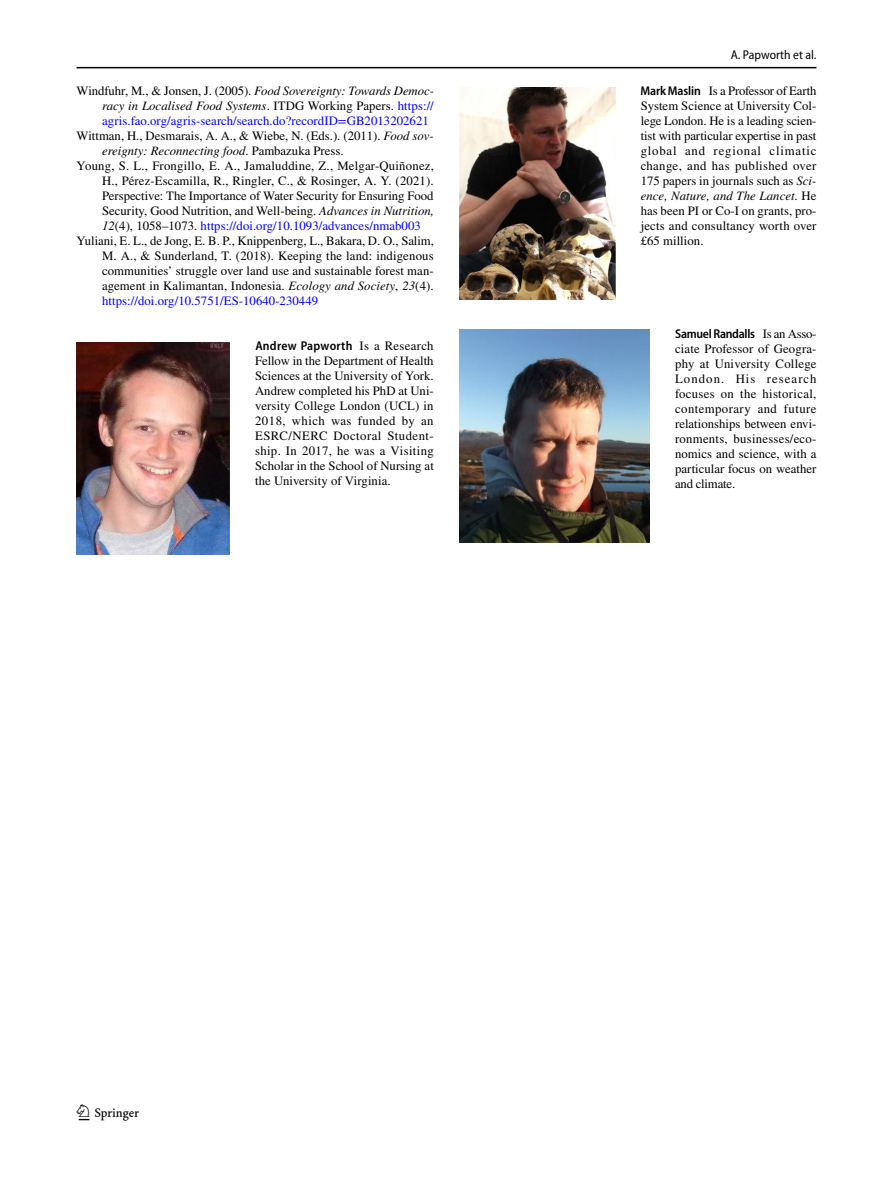
<style>
.page{position:relative;width:893px;height:1187px;background:#fff}
.page>*{position:absolute;margin:0;border:0;box-sizing:border-box;transform-origin:0 0}
.t1{font:22.5px "Springnew Regular 2";color:#000}
.t2{font:12.75px/15px "STIX";letter-spacing:.005em;color:#000;text-align:justify}
.t3{font:12.75px "STIX";letter-spacing:.005em;color:#00f}
.t4{font:italic 12.75px "STIX";color:#000}
.t5{font:600 semi-condensed 12.75px "Myriad Pro";letter-spacing:.02em;color:#000}
.t6{font:600 semi-condensed 12.75px "Myriad Pro";letter-spacing:-.01em;color:#000}
.t7{font:semi-condensed 12.75px "Myriad Pro";color:#000}
.s1{font-style:italic}
.s2{font-style:normal}
.s3{font-style:normal;color:#00f}
.s4{font-style:italic;color:#000}
.s5{color:#000}
.s6{font-family:"STIX";font-weight:400;font-stretch:normal}
.s7{font-family:"Myriad Pro";font-weight:600;font-stretch:semi-condensed}
</style>
<div class="page">
<hr style="left:77px;top:67px;width:739px;height:1px;background:#000">
<img style="left:77px;top:342px;width:153px;height:213px">
<img style="left:459px;top:87px;width:156px;height:213px">
<img style="left:459px;top:330px;width:191px;height:212px">
<p class="t2" style="left:77px;top:84px;width:359px">Windfuhr, M., &amp; Jonsen, J. (2005). <span class="s1">Food Sovereignty: Towards Democ-</span></p>
<p class="t4" style="left:102px;top:97px;width:333px">racy in Localised Food Systems<span class="s2">. ITDG Working Papers.</span> <span class="s3">https://</span></p>
<p class="t3" style="left:102px;top:112px;width:328px">agris.fao.org/agris-search/search.do?recordID=GB2013202621</p>
<p class="t2" style="left:77px;top:129px;width:359px">Wittman, H., Desmarais, A. A., &amp; Wiebe, N. (Eds.). (2011). <span class="s1">Food sov-</span></p>
<p class="t4" style="left:102px;top:142px;width:243px">ereignty: Reconnecting food<span class="s2">. Pambazuka Press.</span></p>
<p class="t2" style="left:77px;top:159px;width:359px">Young, S. L., Frongillo, E. A., Jamaluddine, Z., Melgar-Quiñonez,</p>
<p class="t2" style="left:102px;top:174px;width:333px">H., Pérez-Escamilla, R., Ringler, C., &amp; Rosinger, A. Y. (2021).</p>
<p class="t2" style="left:102px;top:189px;width:333px">Perspective: The Importance of Water Security for Ensuring Food</p>
<p class="t2" style="left:102px;top:204px;width:333px">Security, Good Nutrition, and Well-being. <span class="s1">Advances in Nutrition,</span></p>
<p class="t3" style="left:102px;top:217px;width:320px"><span class="s4">12</span><span class="s5">(4), 1058–1073.</span> https://doi.org/10.1093/advances/nmab003</p>
<p class="t2" style="left:77px;top:234px;width:359px">Yuliani, E. L., de Jong, E. B. P., Knippenberg, L., Bakara, D. O., Salim,</p>
<p class="t2" style="left:102px;top:249px;width:333px">M. A., &amp; Sunderland, T. (2018). Keeping the land: indigenous</p>
<p class="t2" style="left:102px;top:264px;width:333px">communities’ struggle over land use and sustainable forest man-</p>
<p class="t2" style="left:102px;top:279px;width:333px">agement in Kalimantan, Indonesia. <span class="s1">Ecology and Society</span>, <span class="s1">23</span>(4).</p>
<p class="t3" style="left:102px;top:292px;width:218px">https://doi.org/10.5751/ES-10640-230449</p>
<p class="t5" style="left:255px;top:339px;width:180px">Andrew Papworth <span class="s6">Is a Research</span></p>
<p class="t2" style="left:255px;top:354px;width:180px">Fellow in the Department of Health Sciences at the University of York.<br>Andrew completed his PhD at Uni&shy;versity College London (UCL) in 2018, which was funded by an ESRC/NERC Doctoral Student&shy;ship. In 2017, he was a Visiting Scholar in the School of Nursing at the University of Virginia.</p>
<p class="t7" style="left:731px;top:48px;width:87px">A. Papworth et al.</p>
<p class="t2" style="left:640px;top:84px;width:178px"><span class="s7">Mark Maslin</span> Is a Professor of Earth System Science at University Col&shy;lege London. He is a leading scien&shy;tist with particular expertise in past global and regional climatic change, and has published over 175 papers in journals such as <span class="s1">Sci&shy;ence, Nature, and The Lancet</span>. He has been PI or Co-I on grants, pro&shy;jects and consultancy worth over £65 million.</p>
<p class="t6" style="left:675px;top:327px;width:143px">Samuel Randalls <span class="s6">Is an Asso-</span></p>
<p class="t2" style="left:675px;top:342px;width:143px">ciate Professor of Geogra&shy;phy at University College London. His research focuses on the historical, contemporary and future relationships between envi&shy;ronments, businesses/eco&shy;nomics and science, with a particular focus on weather and climate.</p>
<h1 class="t1" style="left:79px;top:1104px;width:62px">1 3</h1>
</div>
